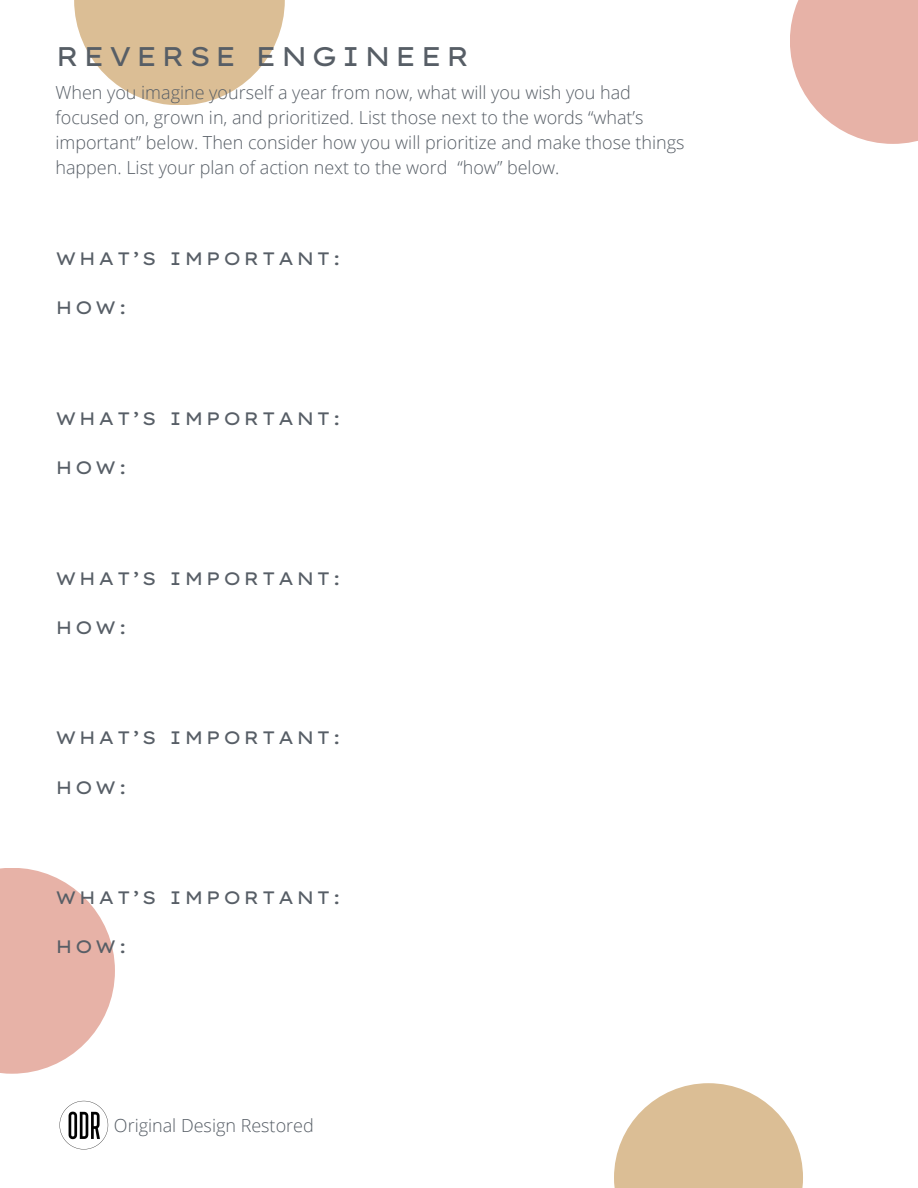
<style>
.page{position:relative;width:918px;height:1188px;background:#fff}
.page>*{position:absolute;margin:0;border:0;box-sizing:border-box;transform-origin:0 0}
.t1{font:27px "Lexend Mega";letter-spacing:.135em;color:#575e66}
.t2{font:300 18px/24.8px "Open Sans";color:#575e66}
.t3{font:18px "Lexend Mega";letter-spacing:.135em;color:#575e66}
</style>
<div class="page">
<svg style="left:74px;top:0;width:211px;height:105px;fill:#dbbe95"></svg>
<svg style="left:614px;top:1083px;width:189px;height:105px;fill:#dbbe95"></svg>
<svg style="left:0;top:868px;width:115px;height:206px;fill:#e7b2a7"></svg>
<img style="left:59px;top:1100px;width:50px;height:50px">
<div style="left:790px;top:0;width:128px;height:144px;background:#e7b2a7"></div>
<p class="t1" style="left:55px;top:39px;width:416px">REVERSE ENGINEER</p>
<p class="t2" style="left:55px;top:80px;width:631px">When you imagine yourself a year from now, what will you wish you had focused on, grown in, and prioritized. List those next to the words “what’s important” below. Then consider how you will prioritize and make those things happen. List your plan of action next to the word “how” below.</p>
<p class="t3" style="left:55px;top:247px;width:287px">WHAT’S IMPORTANT:</p>
<p class="t3" style="left:55px;top:296px;width:73px">HOW:</p>
<p class="t3" style="left:55px;top:407px;width:287px">WHAT’S IMPORTANT:</p>
<p class="t3" style="left:55px;top:456px;width:73px">HOW:</p>
<p class="t3" style="left:55px;top:567px;width:287px">WHAT’S IMPORTANT:</p>
<p class="t3" style="left:55px;top:616px;width:73px">HOW:</p>
<p class="t3" style="left:55px;top:726px;width:287px">WHAT’S IMPORTANT:</p>
<p class="t3" style="left:55px;top:776px;width:73px">HOW:</p>
<p class="t3" style="left:55px;top:886px;width:287px">WHAT’S IMPORTANT:</p>
<p class="t3" style="left:55px;top:935px;width:73px">HOW:</p>
<p class="t2" style="left:114px;top:1112px;width:201px">Original Design Restored</p>
</div>
